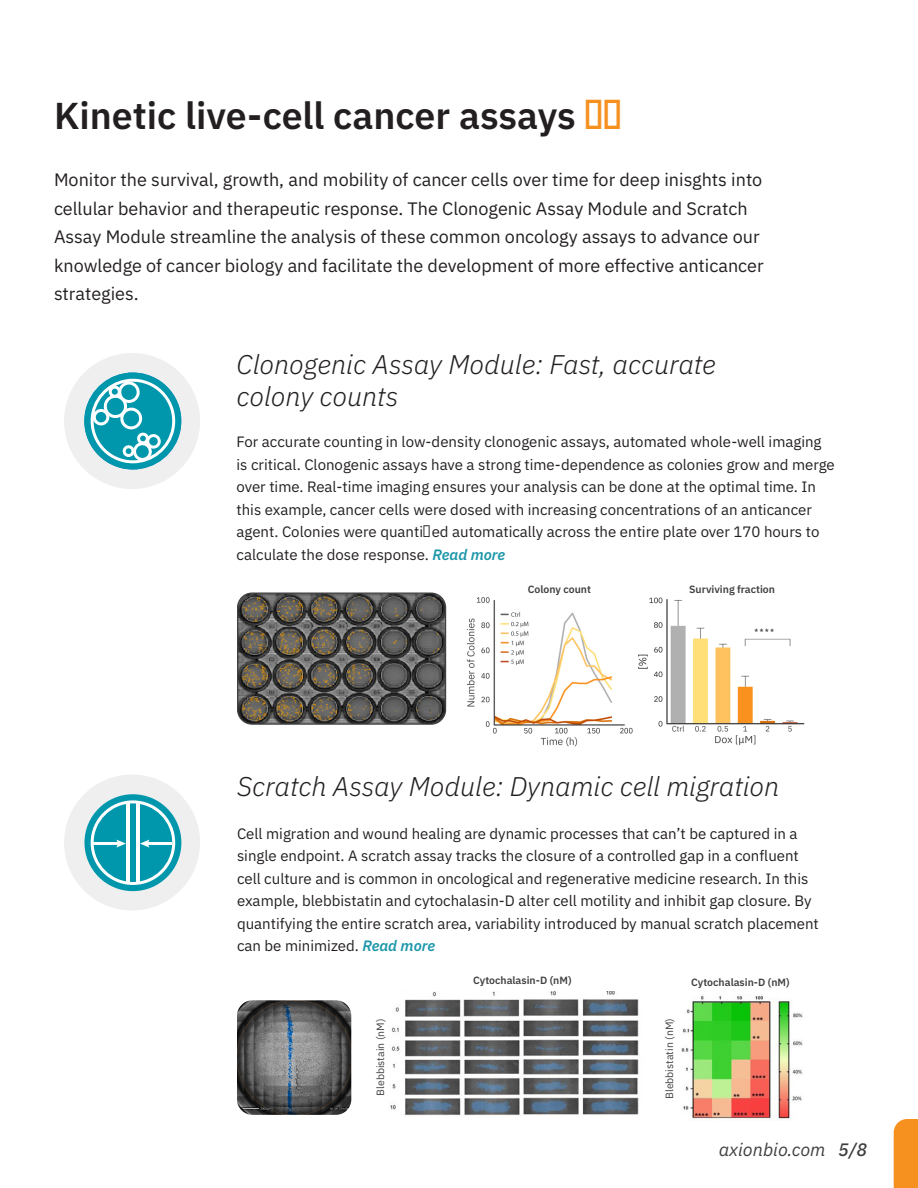
<style>
.page{position:relative;width:918px;height:1188px;background:#fff}
.page>*{position:absolute;margin:0;border:0;box-sizing:border-box;transform-origin:0 0}
.t1{font:600 37.5px "IBM Plex Sans";color:#231f20}
.t2{font:italic 300 27px/32.4px "IBM Plex Sans";color:#231f20}
.t3{font:18px/28.5px "IBM Plex Sans";color:#231f20}
.t4{font:italic 18px "IBM Plex Sans";color:#404040}
.t5{font:15px/22.5px "IBM Plex Sans";color:#231f20}
.t6{font:600 10.5px "IBM Plex Sans";color:#404040}
.t7{font:10.5px "IBM Plex Sans";color:#404040}
.s1{color:#f69120}
.s2{font-weight:600;font-style:italic;color:#1d97a9}
.s3{font-weight:500}
</style>
<div class="page">
<div style="left:894px;top:1119px;width:24px;height:69px;background:#f69120"></div>
<div style="left:64px;top:353px;width:136px;height:136px;background:#efefef;border-radius:50%"></div>
<div style="left:64px;top:774px;width:136px;height:137px;background:#efefef;border-radius:50%"></div>
<svg style="left:84px;top:373px;width:98px;height:96px"></svg>
<svg style="left:84px;top:794px;width:97px;height:97px"></svg>
<img style="left:638px;top:597px;width:167px;height:149px">
<img style="left:238px;top:593px;width:208px;height:130px">
<div style="left:237px;top:593px;width:209px;height:132px;border:1px solid #404040;border-radius:15px"></div>
<img style="left:390px;top:991px;width:249px;height:125px">
<img style="left:681px;top:996px;width:122px;height:124px">
<img style="left:466px;top:597px;width:167px;height:150px">
<img style="left:237px;top:1000px;width:114px;height:115px">
<p class="t1" style="left:54px;top:86px;width:574px">Kinetic live-cell cancer assays <span class="s1">&gt;&gt;</span></p>
<p class="t3" style="left:54px;top:164px;width:711px">Monitor the survival, growth, and mobility of cancer cells over time for deep inisghts into cellular behavior and therapeutic response. The Clonogenic Assay Module and Scratch Assay Module streamline the analysis of these common oncology assays to advance our knowledge of cancer biology and facilitate the development of more effective anticancer strategies.</p>
<p class="t2" style="left:237px;top:346px;width:481px">Clonogenic Assay Module: Fast, accurate colony counts</p>
<p class="t5" style="left:237px;top:430px;width:600px">For accurate counting in low-density clonogenic assays, automated whole-well imaging is critical. Clonogenic assays have a strong time-dependence as colonies grow and merge over time. Real-time imaging ensures your analysis can be done at the optimal time. In this example, cancer cells were dosed with increasing concentrations of an anticancer agent. Colonies were quantified automatically across the entire plate over 170 hours to calculate the dose response. <span class="s2">Read more</span></p>
<p class="t6" style="left:528px;top:581px;width:65px">Colony count</p>
<p class="t6" style="left:689px;top:581px;width:87px">Surviving fraction</p>
<p class="t2" style="left:237px;top:768px;width:544px">Scratch Assay Module: Dynamic cell migration</p>
<p class="t5" style="left:237px;top:821px;width:583px">Cell migration and wound healing are dynamic processes that can’t be captured in a single endpoint. A scratch assay tracks the closure of a controlled gap in a confluent cell culture and is common in oncological and regenerative medicine research. In this example, blebbistatin and cytochalasin-D alter cell motility and inhibit gap closure. By quantifying the entire scratch area, variability introduced by manual scratch placement can be minimized. <span class="s2">Read more</span></p>
<p class="t6" style="left:473px;top:972px;width:100px">Cytochalasin-D (nM)</p>
<p class="t6" style="left:691px;top:974px;width:100px">Cytochalasin-D (nM)</p>
<p class="t7" style="left:372px;top:1096px;width:79px;rotate:-90deg">Blebbistain (nM)</p>
<p class="t7" style="left:662px;top:1099px;width:82px;rotate:-90deg">Blebbistatin (nM)</p>
<p class="t4" style="left:719px;top:1136px;width:150px">axionbio.com <span class="s3">5/8</span></p>
</div>
